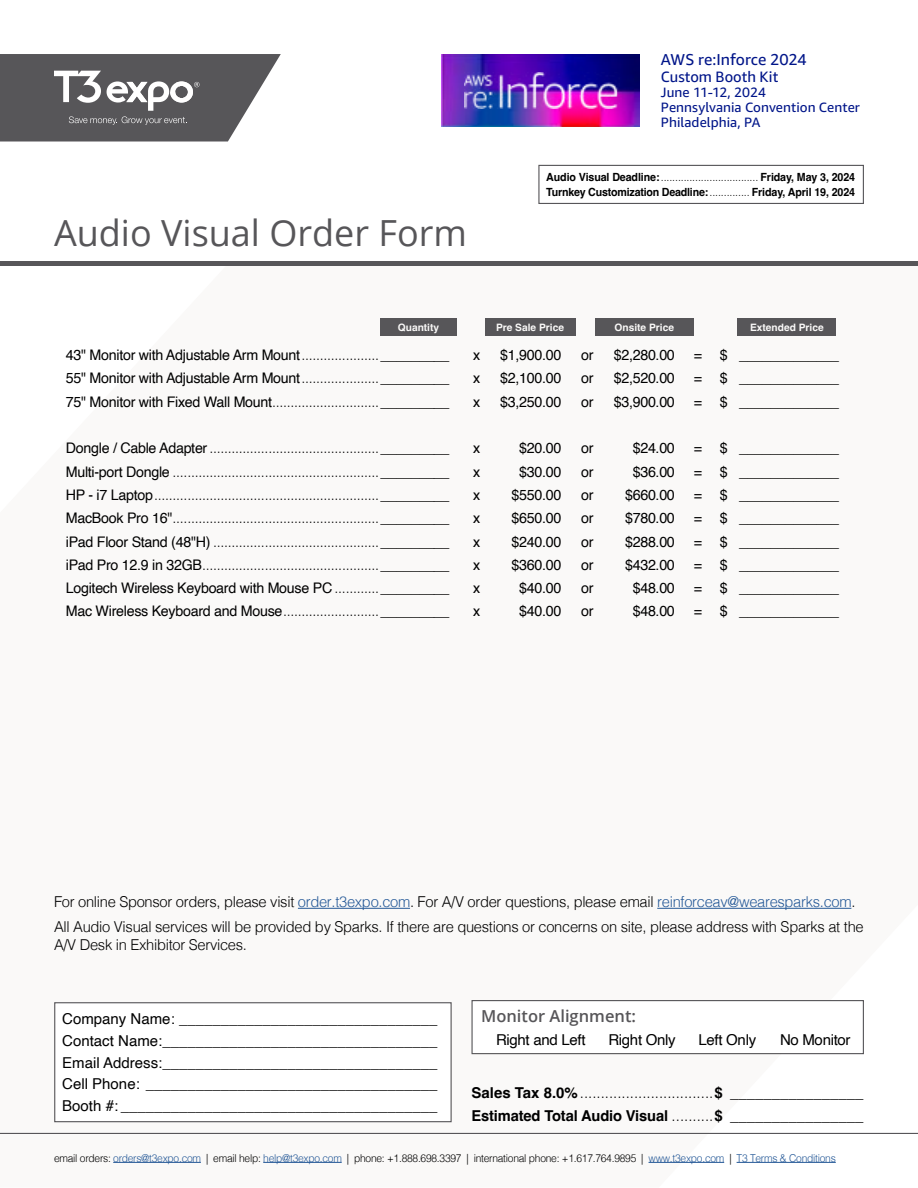
<style>
.page{position:relative;width:918px;height:1188px;background:#fff}
.page>*{position:absolute;margin:0;border:0;box-sizing:border-box;transform-origin:0 0}
.t1{font:36px "Open Sans";color:#575659}
.t2{font:600 16.5px "Open Sans";color:#575659}
.t3{font:15.75px "Amazon Ember";color:#001589}
.t4{font:300 15px/24.8px "Helvetica";letter-spacing:-.02em;color:#000}
.t5{font:15px/21.8px "Helvetica";color:#000;text-align:justify}
.t6{font:700 15px/23.1px "Helvetica";letter-spacing:-.01em;color:#000}
.t7{font:15px "Helvetica";letter-spacing:-.02em;color:#000}
.t8{font:15px "Amazon Ember";color:#001589}
.t9{font:14.55px "Helvetica";letter-spacing:-.02em;color:#000}
.t10{font:300 14.55px "Helvetica";color:#000}
.t11{font:13.5px/15px "Amazon Ember";letter-spacing:.005em;color:#001589}
.t12{font:700 11.25px/15px "Helvetica";letter-spacing:-.01em;color:#000;scale:.95 1}
.t13{font:300 10.8px "Helvetica";letter-spacing:-.025em;color:#000;scale:.95 1}
.t14{font:700 10.2px "Helvetica";color:#faf9f8}
.s1{font-weight:300}
.s2{font-weight:400}
.s3{color:#245897}
</style>
<div class="page">
<hr style="left:0;top:1133px;width:918px;height:1px;background:#575659">
<svg style="left:0;top:54px;width:281px;height:88px"></svg>
<div style="left:0;top:261px;width:918px;height:5px;background:#575659"></div>
<hr style="left:113px;top:1162px;width:88px;height:1px;background:#245897">
<hr style="left:263px;top:1162px;width:79px;height:1px;background:#245897">
<hr style="left:649px;top:1162px;width:75px;height:1px;background:#245897">
<hr style="left:737px;top:1162px;width:99px;height:1px;background:#245897">
<img style="left:442px;top:54px;width:197px;height:73px">
<img style="left:465px;top:73px;width:155px;height:35px">
<div style="left:471px;top:1000px;width:393px;height:54px;background:#fff;border:1px solid #575659"></div>
<hr style="left:298px;top:908px;width:112px;height:1px;background:#245897">
<hr style="left:657px;top:908px;width:194px;height:1px;background:#245897">
<div style="left:54px;top:1002px;width:398px;height:120px;background:#fff;border:1px solid #575659"></div>
<div style="left:380px;top:318px;width:77px;height:18px;background:#575659"></div>
<div style="left:595px;top:318px;width:99px;height:18px;background:#575659"></div>
<div style="left:738px;top:318px;width:98px;height:18px;background:#575659"></div>
<div style="left:485px;top:318px;width:90px;height:18px;background:#575659"></div>
<div style="left:538px;top:165px;width:326px;height:39px;border:1px solid #575659"></div>
<p class="t3" style="left:661px;top:50px;width:147px">AWS re:Inforce 2024</p>
<p class="t8" style="left:661px;top:67px;width:119px">Custom Booth Kit</p>
<p class="t11" style="left:661px;top:85px;width:201px">June 11-12, 2024<br>Pennsylvania Convention Center<br>Philadelphia, PA</p>
<h1 class="t1" style="left:54px;top:209px;width:414px">Audio Visual Order Form</h1>
<p class="t12" style="left:546px;top:171px;width:327px">Audio Visual Deadline:<span class="s1">..................................</span> Friday, May 3, 2024<br>Turnkey Customization Deadline:<span class="s1">..............</span> Friday, April 19, 2024</p>
<p class="t14" style="left:398px;top:321px;width:43px">Quantity</p>
<p class="t14" style="left:496px;top:321px;width:70px">Pre Sale Price</p>
<p class="t14" style="left:615px;top:321px;width:61px">Onsite Price</p>
<p class="t14" style="left:750px;top:321px;width:75px">Extended Price</p>
<p class="t9" style="left:66px;top:344px;width:385px">43" Monitor with Adjustable Arm Mount<span class="s1">.....................</span>_________</p>
<p class="t9" style="left:473px;top:344px;width:9px">x</p>
<p class="t9" style="left:500px;top:344px;width:63px">$1,900.00</p>
<p class="t9" style="left:581px;top:344px;width:14px">or</p>
<p class="t9" style="left:614px;top:344px;width:63px">$2,280.00</p>
<p class="t9" style="left:694px;top:344px;width:147px">= $ _____________</p>
<p class="t9" style="left:66px;top:367px;width:385px">55" Monitor with Adjustable Arm Mount<span class="s1">.....................</span>_________</p>
<p class="t9" style="left:473px;top:367px;width:9px">x</p>
<p class="t9" style="left:500px;top:367px;width:63px">$2,100.00</p>
<p class="t9" style="left:581px;top:367px;width:14px">or</p>
<p class="t9" style="left:614px;top:367px;width:63px">$2,520.00</p>
<p class="t9" style="left:694px;top:367px;width:147px">= $ _____________</p>
<p class="t9" style="left:66px;top:390px;width:385px">75" Monitor with Fixed Wall Mount<span class="s1">.............................</span>_________</p>
<p class="t9" style="left:473px;top:390px;width:9px">x</p>
<p class="t9" style="left:500px;top:390px;width:63px">$3,250.00</p>
<p class="t9" style="left:581px;top:390px;width:14px">or</p>
<p class="t9" style="left:614px;top:390px;width:63px">$3,900.00</p>
<p class="t9" style="left:694px;top:390px;width:147px">= $ _____________</p>
<p class="t10" style="left:66px;top:436px;width:385px"><span class="s2">Dongle / Cable Adapter</span> ..............................................<span class="s2">_________</span></p>
<p class="t9" style="left:473px;top:437px;width:9px">x</p>
<p class="t9" style="left:519px;top:437px;width:44px">$20.00</p>
<p class="t9" style="left:581px;top:437px;width:14px">or</p>
<p class="t9" style="left:633px;top:437px;width:44px">$24.00</p>
<p class="t9" style="left:694px;top:437px;width:147px">= $ _____________</p>
<p class="t10" style="left:66px;top:459px;width:385px"><span class="s2">Multi-port Dongle</span> ........................................................<span class="s2">_________</span></p>
<p class="t9" style="left:473px;top:460px;width:9px">x</p>
<p class="t9" style="left:519px;top:460px;width:44px">$30.00</p>
<p class="t9" style="left:581px;top:460px;width:14px">or</p>
<p class="t9" style="left:633px;top:460px;width:44px">$36.00</p>
<p class="t9" style="left:694px;top:460px;width:147px">= $ _____________</p>
<p class="t10" style="left:66px;top:482px;width:385px"><span class="s2">HP - i7 Laptop</span>.............................................................<span class="s2">_________</span></p>
<p class="t9" style="left:473px;top:484px;width:9px">x</p>
<p class="t9" style="left:511px;top:484px;width:51px">$550.00</p>
<p class="t9" style="left:581px;top:484px;width:14px">or</p>
<p class="t9" style="left:625px;top:484px;width:51px">$660.00</p>
<p class="t9" style="left:694px;top:484px;width:147px">= $ _____________</p>
<p class="t10" style="left:66px;top:506px;width:385px"><span class="s2">MacBook Pro 16"</span>........................................................<span class="s2">_________</span></p>
<p class="t9" style="left:473px;top:507px;width:9px">x</p>
<p class="t9" style="left:511px;top:507px;width:51px">$650.00</p>
<p class="t9" style="left:581px;top:507px;width:14px">or</p>
<p class="t9" style="left:625px;top:507px;width:51px">$780.00</p>
<p class="t9" style="left:694px;top:507px;width:147px">= $ _____________</p>
<p class="t10" style="left:66px;top:529px;width:385px"><span class="s2">iPad Floor Stand (48"H)</span> .............................................<span class="s2">_________</span></p>
<p class="t9" style="left:473px;top:530px;width:9px">x</p>
<p class="t9" style="left:511px;top:530px;width:51px">$240.00</p>
<p class="t9" style="left:581px;top:530px;width:14px">or</p>
<p class="t9" style="left:625px;top:530px;width:51px">$288.00</p>
<p class="t9" style="left:694px;top:530px;width:147px">= $ _____________</p>
<p class="t10" style="left:66px;top:552px;width:385px"><span class="s2">iPad Pro 12.9 in 32GB</span>................................................<span class="s2">_________</span></p>
<p class="t9" style="left:473px;top:554px;width:9px">x</p>
<p class="t9" style="left:511px;top:554px;width:51px">$360.00</p>
<p class="t9" style="left:581px;top:554px;width:14px">or</p>
<p class="t9" style="left:625px;top:554px;width:51px">$432.00</p>
<p class="t9" style="left:694px;top:554px;width:147px">= $ _____________</p>
<p class="t9" style="left:66px;top:577px;width:385px">Logitech Wireless Keyboard with Mouse PC <span class="s1">............</span>_________</p>
<p class="t9" style="left:473px;top:577px;width:9px">x</p>
<p class="t9" style="left:519px;top:577px;width:44px">$40.00</p>
<p class="t9" style="left:581px;top:577px;width:14px">or</p>
<p class="t9" style="left:633px;top:577px;width:44px">$48.00</p>
<p class="t9" style="left:694px;top:577px;width:147px">= $ _____________</p>
<p class="t9" style="left:66px;top:600px;width:385px">Mac Wireless Keyboard and Mouse<span class="s1">..........................</span>_________</p>
<p class="t9" style="left:473px;top:600px;width:9px">x</p>
<p class="t9" style="left:519px;top:600px;width:44px">$40.00</p>
<p class="t9" style="left:581px;top:600px;width:14px">or</p>
<p class="t9" style="left:633px;top:600px;width:44px">$48.00</p>
<p class="t9" style="left:694px;top:600px;width:147px">= $ _____________</p>
<p class="t4" style="left:54px;top:888px;width:811px">For online Sponsor orders, please visit <span class="s3">order.t3expo.com</span>. For A/V order questions, please email <span class="s3">reinforceav@wearesparks.com</span>.<br>All Audio Visual services will be provided by Sparks. If there are questions or concerns on site, please address with Sparks at the</p>
<p class="t4" style="left:54px;top:931px;width:194px">A/V Desk in Exhibitor Services.</p>
<p class="t5" style="left:62px;top:1009px;width:377px">Company Name: _______________________________ Contact Name:_________________________________ Email Address:_________________________________ Cell Phone: ___________________________________ Booth #: ______________________________________</p>
<p class="t2" style="left:481px;top:1004px;width:156px">Monitor Alignment:</p>
<p class="t7" style="left:496px;top:1028px;width:91px">Right and Left</p>
<p class="t7" style="left:608px;top:1028px;width:69px">Right Only</p>
<p class="t7" style="left:699px;top:1028px;width:59px">Left Only</p>
<p class="t7" style="left:780px;top:1028px;width:72px">No Monitor</p>
<p class="t6" style="left:471px;top:1083px;width:394px">Sales Tax 8.0%<span class="s1">................................</span>$ ________________<br>Estimated Total Audio Visual <span class="s1">..........</span>$ ________________</p>
<p class="t13" style="left:54px;top:1149px;width:824px">email orders: <span class="s3">orders@t3expo.com</span> | email help: <span class="s3">help@t3expo.com</span> | phone: +1.888.698.3397 | international phone: +1.617.764.9895 | <span class="s3">www.t3expo.com</span> | <span class="s3">T3 Terms &amp; Conditions</span></p>
</div>
